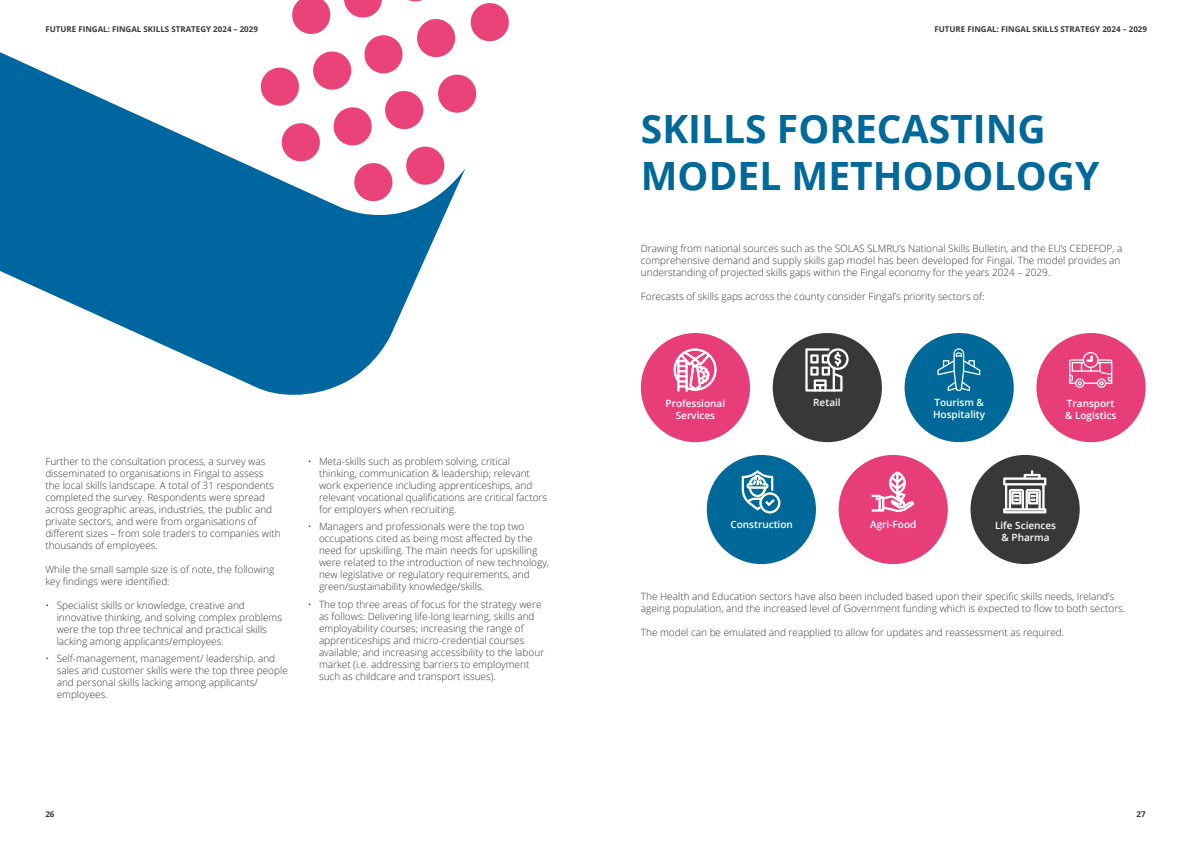
<style>
.page{position:relative;width:1191px;height:842px;background:#fff}
.page>*{position:absolute;margin:0;border:0;box-sizing:border-box;transform-origin:0 0}
.Page_Title{font:700 39px/46.8px "Open Sans";color:#006999}
.Body_Text{font:300 10px/12px "Open Sans";color:#383839}
.Chart_note{font:600 10px/12px "Open Sans";color:#fff;text-align:center}
.Page_numbers{font:700 8px "Open Sans";color:#383839}
.Page_Title-2{font:700 8px "Open Sans";color:#383839}
</style>
<div class="page">
<svg style="left:470px;top:3px;width:39px;height:39px"></svg>
<svg style="left:465px;top:76px;width:12px;height:35px"></svg>
<svg style="left:0;top:0;width:465px;height:395px"></svg>
<div style="left:641px;top:333px;width:109px;height:109px;background:#e73e7a;border-radius:50%"></div>
<svg style="left:673px;top:348px;width:43px;height:43px"></svg>
<div style="left:772px;top:333px;width:110px;height:109px;background:#383839;border-radius:50%"></div>
<svg style="left:805px;top:348px;width:43px;height:44px"></svg>
<div style="left:904px;top:333px;width:109px;height:109px;background:#006999;border-radius:50%"></div>
<svg style="left:937px;top:348px;width:43px;height:44px"></svg>
<div style="left:1036px;top:333px;width:109px;height:109px;background:#e73e7a;border-radius:50%"></div>
<svg style="left:1069px;top:352px;width:43px;height:36px"></svg>
<div style="left:707px;top:455px;width:109px;height:109px;background:#006999;border-radius:50%"></div>
<svg style="left:742px;top:471px;width:38px;height:42px"></svg>
<div style="left:838px;top:455px;width:109px;height:109px;background:#e73e7a;border-radius:50%"></div>
<svg style="left:872px;top:472px;width:41px;height:40px"></svg>
<div style="left:970px;top:455px;width:109px;height:109px;background:#383839;border-radius:50%"></div>
<svg style="left:1003px;top:470px;width:43px;height:43px"></svg>
<p class="Page_numbers" style="left:45px;top:23px;width:214px">FUTURE FINGAL: FINGAL SKILLS STRATEGY 2024 – 2029</p>
<p class="Body_Text" style="left:45px;top:455px;width:237px">Further to the consultation process, a survey was disseminated to organisations in Fingal to assess the local skills landscape. A total of 31 respondents completed the survey. Respondents were spread across geographic areas, industries, the public and private sectors, and were from organisations of different sizes – from sole traders to companies with thousands of employees.</p>
<p class="Body_Text" style="left:45px;top:563px;width:230px">While the small sample size is of note, the following key findings were identified:</p>
<p class="Body_Text" style="left:57px;top:599px;width:227px;text-indent:-11px">• Specialist skills or knowledge, creative and innovative thinking, and solving complex problems were the top three technical and practical skills lacking among applicants/employees.</p>
<p class="Body_Text" style="left:57px;top:652px;width:233px;text-indent:-11px">• Self-management, management/ leadership, and sales and customer skills were the top three people and personal skills lacking among applicants/ employees.</p>
<p class="Body_Text" style="left:319px;top:455px;width:230px;text-indent:-11px">• Meta-skills such as problem solving, critical thinking, communication &amp; leadership; relevant work experience including apprenticeships, and relevant vocational qualifications are critical factors for employers when recruiting.</p>
<p class="Body_Text" style="left:319px;top:520px;width:232px;text-indent:-11px">• Managers and professionals were the top two occupations cited as being most affected by the need for upskilling. The main needs for upskilling were related to the introduction of new technology, new legislative or regulatory requirements, and green/sustainability knowledge/skills.</p>
<p class="Body_Text" style="left:319px;top:598px;width:227px;text-indent:-11px">• The top three areas of focus for the strategy were as follows: Delivering life-long learning, skills and employability courses; increasing the range of apprenticeships and micro-credential courses available; and increasing accessibility to the labour market (i.e. addressing barriers to employment such as childcare and transport issues).</p>
<p class="Page_numbers" style="left:934px;top:23px;width:214px">FUTURE FINGAL: FINGAL SKILLS STRATEGY 2024 – 2029</p>
<p class="Page_Title" style="left:641px;top:104px;width:460px">SKILLS FORECASTING<br>MODEL METHODOLOGY</p>
<p class="Body_Text" style="left:641px;top:242px;width:483px">Drawing from national sources such as the SOLAS SLMRU’s National Skills Bulletin, and the EU’s CEDEFOP, a comprehensive demand and supply skills gap model has been developed for Fingal. The model provides an understanding of projected skills gaps within the Fingal economy for the years 2024 – 2029.</p>
<p class="Body_Text" style="left:641px;top:290px;width:345px">Forecasts of skills gaps across the county consider Fingal’s priority sectors of:</p>
<p class="Chart_note" style="left:665px;top:397px;width:61px">Professional<br>Services</p>
<p class="Chart_note" style="left:813px;top:396px;width:29px">Retail</p>
<p class="Chart_note" style="left:933px;top:396px;width:54px;text-align:left">Tourism &amp;<br>Hospitality</p>
<p class="Chart_note" style="left:1065px;top:397px;width:53px;text-align:left">Transport &amp; Logistics</p>
<p class="Chart_note" style="left:730px;top:518px;width:64px">Construction</p>
<p class="Chart_note" style="left:870px;top:518px;width:48px">Agri-Food</p>
<p class="Chart_note" style="left:995px;top:519px;width:63px">Life Sciences &amp; Pharma</p>
<p class="Body_Text" style="left:641px;top:590px;width:486px">The Health and Education sectors have also been included based upon their specific skills needs, Ireland’s ageing population, and the increased level of Government funding which is expected to flow to both sectors.</p>
<p class="Body_Text" style="left:641px;top:626px;width:425px">The model can be emulated and reapplied to allow for updates and reassessment as required.</p>
<p class="Page_Title-2" style="left:45px;top:808px;width:11px">26</p>
<p class="Page_Title-2" style="left:1136px;top:808px;width:11px">27</p>
</div>
